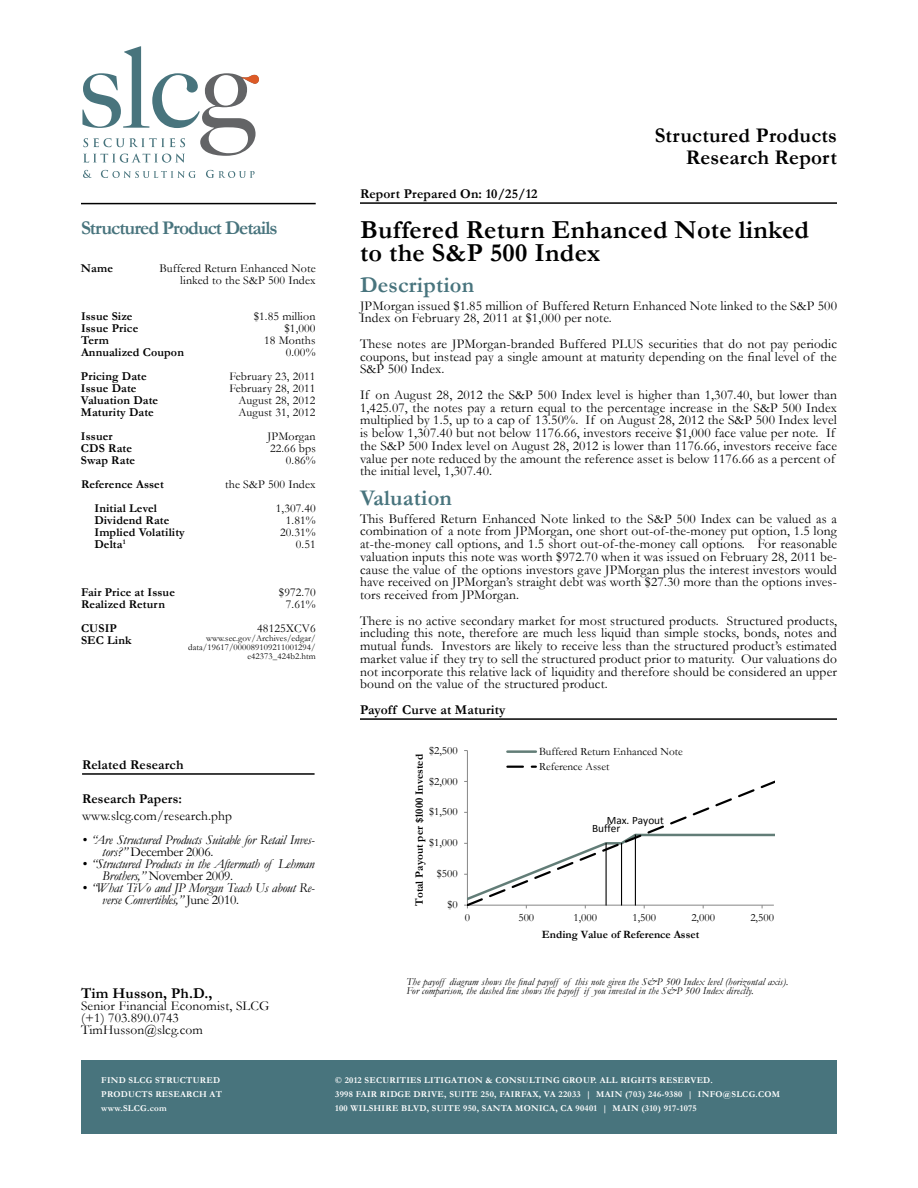
<style>
.page{position:relative;width:918px;height:1188px;background:#fff}
.page>*{position:absolute;margin:0;border:0;box-sizing:border-box;transform-origin:0 0}
.t1{font:700 26.25px/22.5px "Garamond";letter-spacing:.01em;color:#000}
.t2{font:700 22.5px "Garamond";letter-spacing:.01em;color:#48747d}
.t3{font:700 21px/22.5px "Garamond";letter-spacing:.01em;color:#000;text-align:right}
.t4{font:700 19.5px "Garamond";letter-spacing:-.05em;color:#48747d}
.t5{font:700 15px "Garamond";letter-spacing:.01em;color:#000}
.t6{font:13.5px/12.8px "Garamond";letter-spacing:.01em;color:#000}
.t7{font:italic 13.5px/12px "Garamond";letter-spacing:-.02em;color:#000}
.t8{font:700 13.5px "Garamond";letter-spacing:.01em;color:#000}
.t9{font:12px/12px "Garamond";letter-spacing:.01em;color:#000;text-align:right}
.t10{font:700 12px/12px "Garamond";letter-spacing:.01em;color:#000}
.t11{font:11.25px/15px "Garamond";color:#000}
.t12{font:700 11.25px "Garamond";color:#000}
.t13{font:11.25px "Calibri";color:#000}
.t14{font:italic 10.5px/9.8px "Garamond";letter-spacing:.01em;color:#000}
.t15{font:700 9px/14.2px "Garamond";letter-spacing:.03em;color:#fff}
.t16{font:9px/9px "Garamond";letter-spacing:.01em;color:#000;text-align:right}
.s1{font-style:normal}
</style>
<div class="page">
<hr style="left:360px;top:202px;width:477px;height:2px;background:#000">
<hr style="left:360px;top:718px;width:477px;height:2px;background:#000">
<hr style="left:467px;top:751px;width:1px;height:154px;background:#868686">
<svg style="left:464px;top:780px;width:311px;height:128px"></svg>
<hr style="left:621px;top:843px;width:1px;height:62px;background:#000">
<hr style="left:606px;top:843px;width:1px;height:62px;background:#000">
<hr style="left:635px;top:835px;width:1px;height:70px;background:#000">
<hr style="left:507px;top:750px;width:29px;height:3px;background:#627d77">
<svg style="left:507px;top:766px;width:29px;height:2px"></svg>
<hr style="left:81px;top:203px;width:235px;height:1px;background:#000">
<div style="left:81px;top:1061px;width:234px;height:73px;background:#48747d"></div>
<div style="left:315px;top:1061px;width:522px;height:73px;background:#48747d"></div>
<hr style="left:82px;top:773px;width:233px;height:2px;background:#000">
<svg style="left:83px;top:170px;width:9px;height:8px"></svg>
<svg style="left:101px;top:170px;width:95px;height:8px"></svg>
<svg style="left:206px;top:170px;width:49px;height:8px"></svg>
<svg style="left:82px;top:46px;width:177px;height:117px"></svg>
<h3 class="t4" style="left:81px;top:215px;width:198px">Structured Product Details</h3>
<p class="t10" style="left:81px;top:263px;width:33px">Name</p>
<p class="t9" style="left:159px;top:262px;width:158px">Buffered Return Enhanced Note linked to the S&amp;P 500 Index</p>
<p class="t9" style="left:254px;top:310px;width:63px">$1.85 million $1,000<br>18 Months<br>0.00%</p>
<p class="t9" style="left:229px;top:370px;width:88px">February 23, 2011<br>February 28, 2011<br>August 28, 2012<br>August 31, 2012</p>
<p class="t10" style="left:81px;top:310px;width:104px">Issue Size<br>Issue Price<br>Term<br>Annualized Coupon</p>
<p class="t10" style="left:81px;top:370px;width:79px">Pricing Date<br>Issue Date<br>Valuation Date<br>Maturity Date</p>
<p class="t10" style="left:81px;top:430px;width:56px">Issuer<br>CDS Rate<br>Swap Rate</p>
<p class="t9" style="left:267px;top:430px;width:50px">JPMorgan<br>22.66 bps<br>0.86%</p>
<p class="t10" style="left:94px;top:502px;width:92px">Initial Level<br>Dividend Rate<br>Implied Volatility<br>Delta<sup>1</sup></p>
<p class="t9" style="left:276px;top:502px;width:41px">1,307.40<br>1.81%<br>20.31%<br>0.51</p>
<p class="t10" style="left:81px;top:479px;width:84px">Reference Asset</p>
<p class="t9" style="left:225px;top:478px;width:92px">the S&amp;P 500 Index</p>
<p class="t10" style="left:81px;top:586px;width:95px">Fair Price at Issue<br>Realized Return</p>
<p class="t10" style="left:81px;top:622px;width:52px">CUSIP<br>SEC Link</p>
<p class="t9" style="left:279px;top:586px;width:38px;text-align:center">$972.70<br>7.61%</p>
<p class="t9" style="left:257px;top:622px;width:60px">48125XCV6</p>
<p class="t16" style="left:188px;top:633px;width:129px">www.sec.gov/Archives/edgar/ data/19617/000089109211001294/ e42373_424b2.htm</p>
<p class="t8" style="left:82px;top:755px;width:103px">Related Research</p>
<p class="t8" style="left:82px;top:790px;width:102px">Research Papers:</p>
<p class="t6" style="left:82px;top:809px;width:151px">www.slcg.com/research.php</p>
<p class="t7" style="left:102px;top:833px;width:214px;text-indent:-20px">• “Are Structured Products Suitable for Retail Inves&shy;tors?” <span class="s1">December 2006.</span></p>
<p class="t7" style="left:102px;top:857px;width:214px;text-indent:-20px">• “Structured Products in the Aftermath of Lehman<br>Brothers,” <span class="s1">November 2009.</span></p>
<p class="t7" style="left:102px;top:881px;width:214px;text-indent:-20px">• “What TiVo and JP Morgan Teach Us about Re&shy;verse Convertibles,” <span class="s1">June 2010.</span></p>
<h3 class="t3" style="left:655px;top:124px;width:184px">Structured Products<br>Research Report</h3>
<p class="t8" style="left:360px;top:184px;width:179px">Report Prepared On: 10/25/12</p>
<h1 class="t1" style="left:360px;top:219px;width:451px">Buffered Return Enhanced Note linked to the S&amp;P 500 Index</h1>
<h2 class="t2" style="left:360px;top:270px;width:116px">Description</h2>
<p class="t6" style="left:360px;top:299px;width:479px">JPMorgan issued $1.85 million of Buffered Return Enhanced Note linked to the S&amp;P 500<br>Index on February 28, 2011 at $1,000 per note.</p>
<p class="t6" style="left:360px;top:337px;width:478px;text-align:justify">These notes are JPMorgan-branded Buffered PLUS securities that do not pay periodic coupons, but instead pay a single amount at maturity depending on the final level of the S&amp;P 500 Index.</p>
<p class="t6" style="left:360px;top:388px;width:479px">If on August 28, 2012 the S&amp;P 500 Index level is higher than 1,307.40, but lower than 1,425.07, the notes pay a return equal to the percentage increase in the S&amp;P 500 Index multiplied by 1.5, up to a cap of 13.50%. If on August 28, 2012 the S&amp;P 500 Index level is below 1,307.40 but not below 1176.66, investors receive $1,000 face value per note. If the S&amp;P 500 Index level on August 28, 2012 is lower than 1176.66, investors receive face value per note reduced by the amount the reference asset is below 1176.66 as a percent of the initial level, 1,307.40.</p>
<h2 class="t2" style="left:360px;top:483px;width:94px">Valuation</h2>
<p class="t6" style="left:360px;top:512px;width:479px;text-align:justify">This Buffered Return Enhanced Note linked to the S&amp;P 500 Index can be valued as a combination of a note from JPMorgan, one short out-of-the-money put option, 1.5 long at-the-money call options, and 1.5 short out-of-the-money call options. For reasonable valuation inputs this note was worth $972.70 when it was issued on February 28, 2011 be&shy;cause the value of the options investors gave JPMorgan plus the interest investors would have received on JPMorgan’s straight debt was worth $27.30 more than the options inves&shy;tors received from JPMorgan.</p>
<p class="t6" style="left:360px;top:614px;width:478px;text-align:justify">There is no active secondary market for most structured products. Structured products, including this note, therefore are much less liquid than simple stocks, bonds, notes and mutual funds. Investors are likely to receive less than the structured product’s estimated market value if they try to sell the structured product prior to maturity. Our valuations do not incorporate this relative lack of liquidity and therefore should be considered an upper bound on the value of the structured product.</p>
<p class="t8" style="left:360px;top:700px;width:147px">Payoff Curve at Maturity</p>
<p class="t11" style="left:429px;top:742px;width:30px">$2,500</p>
<p class="t12" style="left:412px;top:906px;width:153px;rotate:-90deg">Total Payout per $1000 Invested</p>
<p class="t11" style="left:429px;top:773px;width:30px">$2,000</p>
<p class="t11" style="left:429px;top:804px;width:30px">$1,500</p>
<p class="t11" style="left:429px;top:835px;width:30px">$1,000</p>
<p class="t11" style="left:437px;top:866px;width:22px">$500</p>
<p class="t11" style="left:447px;top:897px;width:12px">$0</p>
<p class="t11" style="left:539px;top:743px;width:145px">Buffered Return Enhanced Note<br>Reference Asset</p>
<p class="t13" style="left:607px;top:813px;width:59px">Max. Payout</p>
<p class="t13" style="left:592px;top:822px;width:30px">Buffer</p>
<p class="t11" style="left:465px;top:910px;width:7px">0</p>
<p class="t11" style="left:518px;top:910px;width:17px">500</p>
<p class="t11" style="left:573px;top:910px;width:25px">1,000</p>
<p class="t11" style="left:632px;top:910px;width:25px">1,500</p>
<p class="t11" style="left:691px;top:910px;width:25px">2,000</p>
<p class="t11" style="left:750px;top:910px;width:25px">2,500</p>
<p class="t12" style="left:542px;top:926px;width:159px">Ending Value of Reference Asset</p>
<p class="t14" style="left:406px;top:976px;width:383px">The payoff diagram shows the final payoff of this note given the S&amp;P 500 Index level (horizontal axis).<br>For comparison, the dashed line shows the payoff if you invested in the S&amp;P 500 Index directly.</p>
<p class="t5" style="left:81px;top:983px;width:133px">Tim Husson, Ph.D.,</p>
<p class="t6" style="left:81px;top:999px;width:190px;line-height:12px">Senior Financial Economist, SLCG (+1) 703.890.0743<br>TimHusson@slcg.com</p>
<p class="t15" style="left:101px;top:1073px;width:122px">FIND SLCG STRUCTURED<br>PRODUCTS RESEARCH AT www.SLCG.com</p>
<p class="t15" style="left:335px;top:1073px;width:446px">© 2012 SECURITIES LITIGATION &amp; CONSULTING GROUP. ALL RIGHTS RESERVED.<br>3998 FAIR RIDGE DRIVE, SUITE 250, FAIRFAX, VA 22033 | MAIN (703) 246-9380 | INFO@SLCG.COM<br>100 WILSHIRE BLVD, SUITE 950, SANTA MONICA, CA 90401 | MAIN (310) 917-1075</p>
</div>
